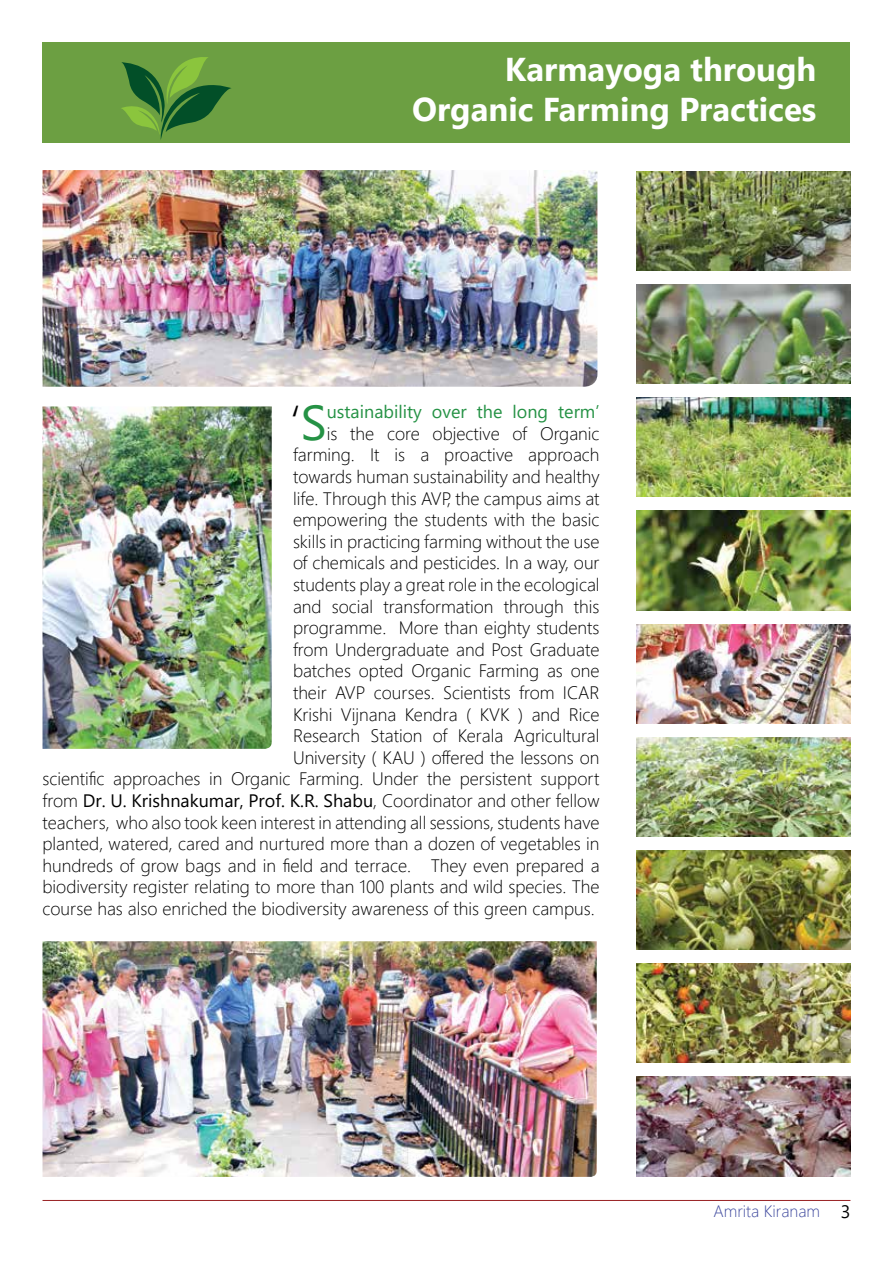
<style>
.page{position:relative;width:893px;height:1263px;background:#fff}
.page>*{position:absolute;margin:0;border:0;box-sizing:border-box;transform-origin:0 0}
.t1{font:300 48.9px "Segoe UI";color:#000}
.t2{font:700 33px/39.6px "Segoe UI";color:#fff;text-align:right}
.t3{font:300 18px/21.6px "Segoe UI";color:#000;text-align:right}
.t4{font:18px "Segoe UI";color:#259245}
.t5{font:18px "Segoe UI";color:#000101}
.t6{font:300 16.5px "Segoe UI";color:#424ca0}
.s1{font-weight:400;color:#259245}
.s2{font-weight:400}
</style>
<div class="page">
<hr style="left:43px;top:1200px;width:807px;height:1px;background:#992123">
<div style="left:43px;top:43px;width:807px;height:100px;background:#6c9f42"></div>
<img style="left:637px;top:171px;width:213px;height:99px">
<img style="left:637px;top:284px;width:213px;height:100px">
<img style="left:637px;top:398px;width:213px;height:99px">
<img style="left:637px;top:511px;width:213px;height:99px">
<img style="left:637px;top:624px;width:213px;height:99px">
<img style="left:637px;top:737px;width:213px;height:99px">
<img style="left:637px;top:850px;width:213px;height:100px">
<img style="left:637px;top:964px;width:213px;height:99px">
<img style="left:637px;top:1077px;width:213px;height:99px">
<img style="left:43px;top:170px;width:554px;height:217px">
<img style="left:43px;top:406px;width:229px;height:343px">
<img style="left:43px;top:941px;width:554px;height:236px">
<svg style="left:121px;top:57px;width:110px;height:83px"></svg>
<h2 class="t2" style="left:412px;top:50px;width:406px">Karmayoga through<br>Organic Farming Practices</h2>
<h1 class="t1" style="left:290px;top:383px;width:33px">‘<span class="s1">S</span></h1>
<p class="t4" style="left:327px;top:397px;width:274px">ustainability over the long term’</p>
<p class="t3" style="left:43px;top:422px;width:559px">is the core objective of Organic<br>farming. It is a proactive approach<br>towards human sustainability and healthy<br>life. Through this AVP, the campus aims at<br>empowering the students with the basic<br>skills in practicing farming without the use<br>of chemicals and pesticides. In a way, our<br>students play a great role in the ecological<br>and social transformation through this<br>programme. More than eighty students<br>from Undergraduate and Post Graduate<br>batches opted Organic Farming as one<br>their AVP courses. Scientists from ICAR<br>Krishi Vijnana Kendra ( KVK ) and Rice<br>Research Station of Kerala Agricultural<br>University ( KAU ) offered the lessons on<br>scientific approaches in Organic Farming. Under the persistent support from <span class="s2">Dr. U. Krishnakumar, Prof. K.R. Shabu</span>, Coordinator and other fellow teachers, who also took keen interest in attending all sessions, students have planted, watered, cared and nurtured more than a dozen of vegetables in hundreds of grow bags and in field and terrace. They even prepared a biodiversity register relating to more than 100 plants and wild species. The course has also enriched the biodiversity awareness of this green campus.</p>
<p class="t6" style="left:713px;top:1197px;width:108px">Amrita Kiranam</p>
<p class="t5" style="left:841px;top:1197px;width:11px">3</p>
</div>
